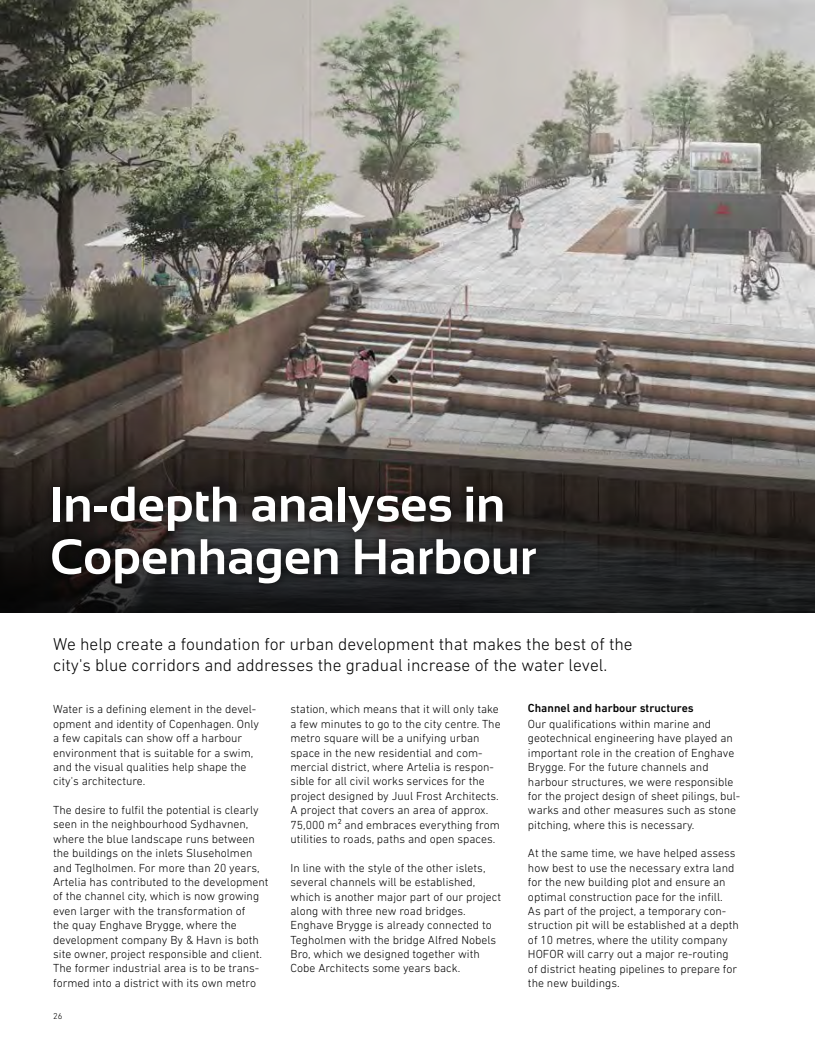
<style>
.page{position:relative;width:815px;height:1053px;background:#fff}
.page>*{position:absolute;margin:0;border:0;box-sizing:border-box;transform-origin:0 0}
.t1{font:700 50px/52.5px "Sansation";color:#fff}
.t2{font:300 17.5px/21.2px "DIN Next LT Pro";color:#000}
.t3{font:300 11.88px/14.4px "DIN Next LT Pro";color:#000}
.t4{font:500 11.88px "DIN Next LT Pro";color:#000}
.t5{font:300 8.75px "DIN Next LT Pro";color:#000}
</style>
<div class="page">
<img style="left:0;top:0;width:815px;height:353px">
<svg style="left:0;top:353px;width:815px;height:259px;background:#544e4a"></svg>
<div style="left:41px;top:475px;width:506px;height:120px;background:#000;opacity:.75"></div>
<h1 class="t1" style="left:49px;top:478px;width:488px">In-depth analyses in<br>Copenhagen Harbour</h1>
<h2 class="t2" style="left:53px;top:633px;width:581px">We help create a foundation for urban development that makes the best of the city's blue corridors and addresses the gradual increase of the water level.</h2>
<p class="t3" style="left:53px;top:702px;width:207px">Water is a defining element in the devel&shy;opment and identity of Copenhagen. Only a few capitals can show off a harbour environment that is suitable for a swim, and the visual qualities help shape the city's architecture.</p>
<p class="t3" style="left:53px;top:802px;width:217px">The desire to fulfil the potential is clearly seen in the neighbourhood Sydhavnen, where the blue landscape runs between the buildings on the inlets Sluseholmen and Teglholmen. For more than 20 years, Artelia has contributed to the development of the channel city, which is now growing even larger with the transformation of<br>the quay Enghave Brygge, where the development company By &amp; Havn is both site owner, project responsible and client.<br>The former industrial area is to be trans&shy;formed into a district with its own metro</p>
<p class="t4" style="left:528px;top:700px;width:167px">Channel and harbour structures</p>
<p class="t3" style="left:528px;top:716px;width:214px">Our qualifications within marine and geotechnical engineering have played an important role in the creation of Enghave Brygge. For the future channels and harbour structures, we were responsible for the project design of sheet pilings, bul&shy;warks and other measures such as stone pitching, where this is necessary.</p>
<p class="t3" style="left:528px;top:846px;width:213px">At the same time, we have helped assess how best to use the necessary extra land for the new building plot and ensure an optimal construction pace for the infill.<br>As part of the project, a temporary con&shy;struction pit will be established at a depth of 10 metres, where the utility company HOFOR will carry out a major re-routing of district heating pipelines to prepare for the new buildings.</p>
<p class="t3" style="left:291px;top:702px;width:212px">station, which means that it will only take a few minutes to go to the city centre. The metro square will be a unifying urban space in the new residential and com&shy;mercial district, where Artelia is respon&shy;sible for all civil works services for the project designed by Juul Frost Architects.<br>A project that covers an area of approx.<br>75,000 m² and embraces everything from utilities to roads, paths and open spaces.</p>
<p class="t3" style="left:291px;top:860px;width:212px">In line with the style of the other islets, several channels will be established, which is another major part of our project along with three new road bridges.<br>Enghave Brygge is already connected to Tegholmen with the bridge Alfred Nobels Bro, which we designed together with Cobe Architects some years back.</p>
<p class="t5" style="left:53px;top:1011px;width:11px">26</p>
</div>
